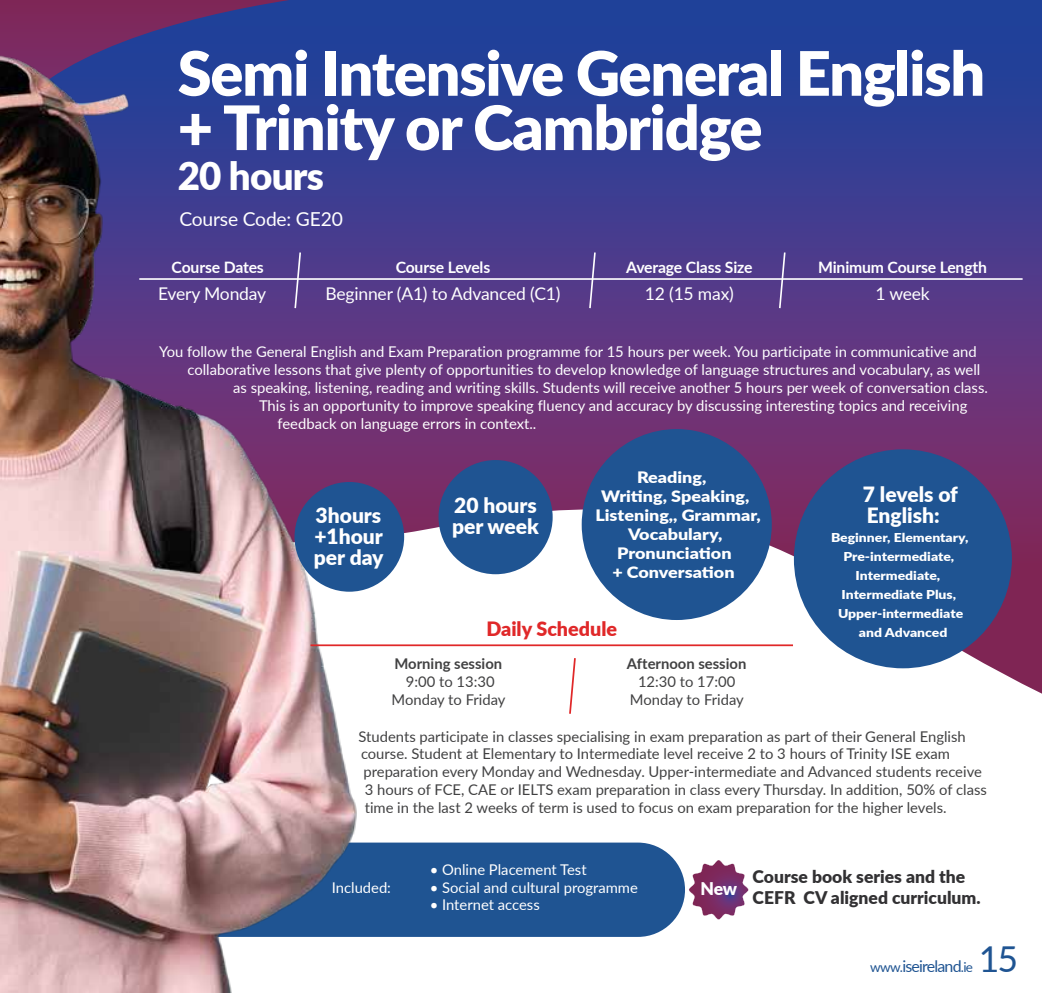
<style>
.page{position:relative;width:1042px;height:993px;background:#fff}
.page>*{position:absolute;margin:0;border:0;box-sizing:border-box;transform-origin:0 0}
.t1{font:900 61.25px/54.2px "Lato";letter-spacing:-.02em;color:#fff}
.t2{font:900 38.5px "Lato";letter-spacing:-.02em;color:#fff}
.t3{font:35.7px "Lato";color:#1f5492}
.t4{font:900 21px/21px "Lato";color:#fff}
.t5{font:900 19.78px "Lato";color:#e02829}
.t6{font:19.25px "Lato";letter-spacing:-.01em;color:#fff}
.t7{font:17.5px "Lato";letter-spacing:-.01em;color:#fff}
.t8{font:900 17.5px/21px "Lato";color:#323133}
.t9{font:900 17.5px "Lato";color:#fff}
.t10{font:15.92px "Lato";letter-spacing:-.05em;color:#1f5492}
.t11{font:900 15.75px "Lato";color:#fff;scale:1.14 1}
.t12{font:700 15.75px "Lato";letter-spacing:-.01em;color:#fff}
.t13{font:14.88px "Lato";color:#fff}
.t14{font:14.88px/17.7px "Lato";color:#414142;text-align:center}
.t15{font:700 14.88px "Lato";color:#414142}
.t16{font:900 12.25px/18.9px "Lato";color:#fff;text-align:center;scale:1.14 1}
.s1{font-size:13.47px}
</style>
<div class="page">
<svg style="left:302px;top:0;width:740px;height:693px;background:#645799"></svg>
<div style="left:112px;top:842px;width:573px;height:94px;background:#1f5492;border-radius:47px"></div>
<img style="left:0;top:6px;width:365px;height:986px">
<div style="left:294px;top:482px;width:110px;height:109px;background:#1f5492;border-radius:50%"></div>
<div style="left:438px;top:460px;width:115px;height:114px;background:#1f5492;border-radius:50%"></div>
<hr style="left:310px;top:644px;width:483px;height:2px;background:#e02829">
<svg style="left:568px;top:656px;width:9px;height:58px"></svg>
<div style="left:582px;top:429px;width:190px;height:190px;background:#1f5492;border-radius:50%"></div>
<hr style="left:139px;top:278px;width:883px;height:2px;background:#fff">
<svg style="left:778px;top:251px;width:8px;height:59px"></svg>
<svg style="left:588px;top:251px;width:9px;height:59px"></svg>
<img style="left:0;top:0;width:302px;height:452px">
<div style="left:794px;top:449px;width:218px;height:219px;background:#1f5492;border-radius:50%"></div>
<svg style="left:689px;top:860px;width:59px;height:59px"></svg>
<h1 class="t1" style="left:178px;top:44px;width:809px">Semi Intensive General English + Trinity or Cambridge</h1>
<h2 class="t2" style="left:178px;top:147px;width:148px">20 hours</h2>
<p class="t6" style="left:179px;top:205px;width:165px">Course Code: GE20</p>
<p class="t12" style="left:172px;top:256px;width:94px">Course Dates</p>
<p class="t12" style="left:396px;top:256px;width:96px">Course Levels</p>
<p class="t12" style="left:626px;top:256px;width:128px">Average Class Size</p>
<p class="t12" style="left:818px;top:256px;width:170px">Minimum Course Length</p>
<p class="t7" style="left:158px;top:281px;width:110px">Every Monday</p>
<p class="t7" style="left:325px;top:281px;width:237px">Beginner (A1) to Advanced (C1)</p>
<p class="t7" style="left:645px;top:281px;width:90px">12 (15 max)</p>
<p class="t7" style="left:875px;top:281px;width:56px">1 week</p>
<p class="t13" style="left:159px;top:341px;width:819px">You follow the General English and Exam Preparation programme for 15 hours per week. You participate in communicative and</p>
<p class="t13" style="left:187px;top:359px;width:794px">collaborative lessons that give plenty of opportunities to develop knowledge of language structures and vocabulary, as well</p>
<p class="t13" style="left:233px;top:377px;width:756px">as speaking, listening, reading and writing skills. Students will receive another 5 hours per week of conversation class.</p>
<p class="t13" style="left:259px;top:394px;width:710px">This is an opportunity to improve speaking fluency and accuracy by discussing interesting topics and receiving</p>
<p class="t13" style="left:277px;top:412px;width:260px">feedback on language errors in context..</p>
<h3 class="t4" style="left:314px;top:504px;width:71px;text-align:justify">3hours +1hour per day</h3>
<h3 class="t4" style="left:452px;top:494px;width:88px">20 hours per week</h3>
<p class="t11" style="left:637px;top:465px;width:62px">Reading,</p>
<p class="t11" style="left:601px;top:484px;width:131px">Writing, Speaking,</p>
<p class="t11" style="left:595px;top:503px;width:147px">Listening,, Grammar,</p>
<p class="t11" style="left:628px;top:522px;width:84px">Vocabulary,</p>
<p class="t11" style="left:617px;top:541px;width:102px">Pronunciation</p>
<p class="t11" style="left:612px;top:560px;width:109px">+ Conversation</p>
<h3 class="t5" style="left:486px;top:613px;width:132px">Daily Schedule</h3>
<p class="t15" style="left:394px;top:652px;width:109px">Morning session</p>
<p class="t14" style="left:391px;top:672px;width:115px">9:00 to 13:30<br>Monday to Friday</p>
<p class="t15" style="left:627px;top:652px;width:121px">Afternoon session</p>
<p class="t14" style="left:630px;top:672px;width:115px">12:30 to 17:00<br>Monday to Friday</p>
<h3 class="t4" style="left:863px;top:482px;width:97px">7 levels of<br>English:</h3>
<p class="t16" style="left:831px;top:527px;width:122px">Beginner, Elementary,<br>Pre-intermediate,<br>Intermediate,<br>Intermediate Plus,<br>Upper-intermediate and Advanced</p>
<p class="t14" style="left:358px;top:726px;width:630px;text-align:left">Students participate in classes specialising in exam preparation as part of their General English course. Student at Elementary to Intermediate level receive 2 to 3 hours of Trinity ISE exam preparation every Monday and Wednesday. Upper-intermediate and Advanced students receive 3 hours of FCE, CAE or IELTS exam preparation in class every Thursday. In addition, 50% of class time in the last 2 weeks of term is used to focus on exam preparation for the higher levels.</p>
<p class="t13" style="left:332px;top:877px;width:61px">Included:</p>
<p class="t13" style="left:430px;top:858px;width:158px">• Online Placement Test</p>
<p class="t13" style="left:430px;top:876px;width:210px">• Social and cultural programme</p>
<p class="t13" style="left:430px;top:894px;width:112px">• Internet access</p>
<p class="t9" style="left:700px;top:875px;width:38px">New</p>
<p class="t8" style="left:752px;top:864px;width:229px">Course book series and the<br>CEFR CV aligned curriculum.</p>
<p class="t10" style="left:870px;top:954px;width:104px"><span class="s1">www.</span>iseireland<span class="s1">.ie</span></p>
<h3 class="t3" style="left:978px;top:933px;width:41px">15</h3>
</div>
